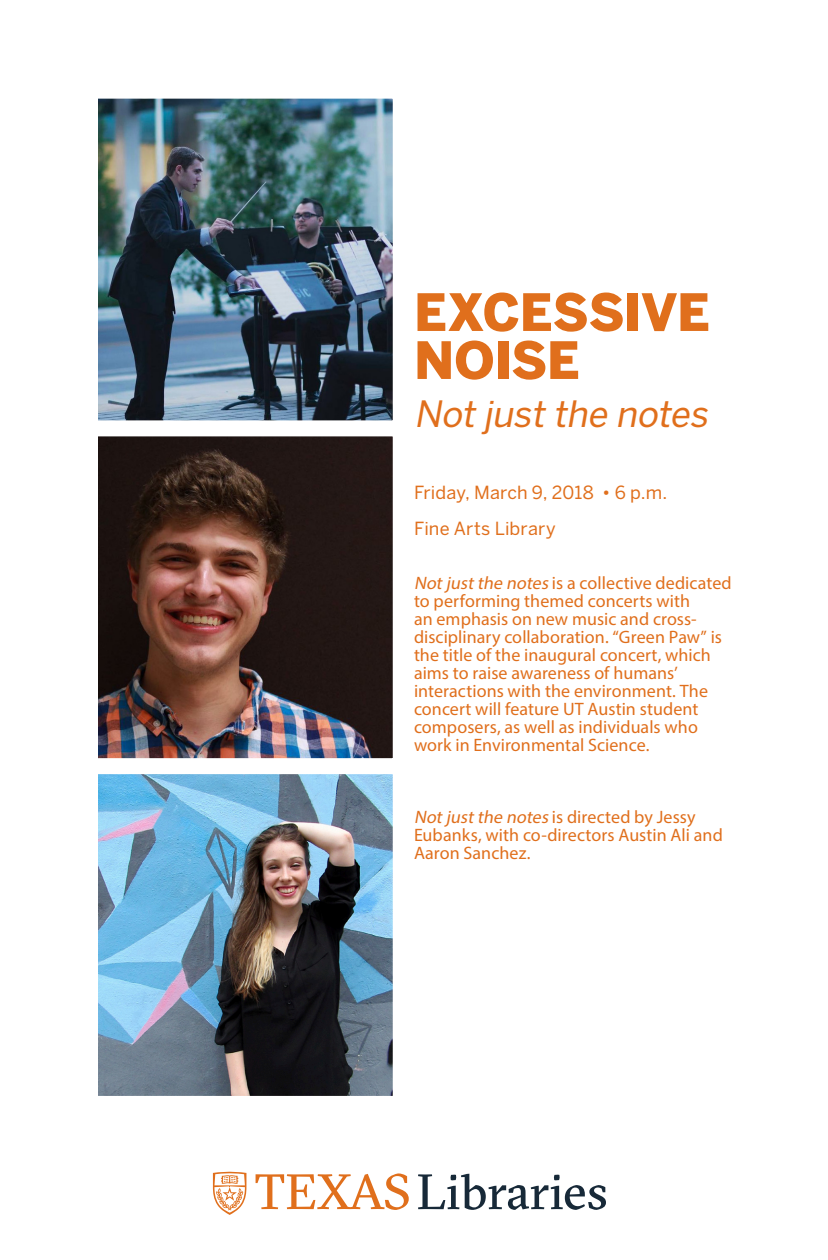
<style>
.page{position:relative;width:828px;height:1260px;background:#fff}
.page>*{position:absolute;margin:0;border:0;box-sizing:border-box;transform-origin:0 0}
.Cover_Title_2__Bento{font:900 51px/48px "Benton Sans";letter-spacing:-.01em;color:#e06f1c}
.Cover_Subtitle_1__Be{font:italic 36px "Benton Sans";color:#e06f1c}
.Cover_Description_1{font:18px/18px "Myriad Pro";color:#e06f1c}
.Cover_Subtitle_1__Be-2{font:18px "Benton Sans";letter-spacing:.005em;color:#e06f1c}
.s1{font-style:italic}
</style>
<div class="page">
<img style="left:99px;top:100px;width:293px;height:319px">
<div style="left:90px;top:91px;width:311px;height:337px;border:8px solid #fff"></div>
<svg style="left:213px;top:1172px;width:33px;height:43px"></svg>
<svg style="left:256px;top:1173px;width:153px;height:37px"></svg>
<svg style="left:418px;top:1174px;width:188px;height:36px"></svg>
<img style="left:99px;top:437px;width:293px;height:320px">
<div style="left:90px;top:428px;width:311px;height:338px;border:8px solid #fff"></div>
<img style="left:99px;top:775px;width:293px;height:320px">
<div style="left:90px;top:766px;width:311px;height:338px;border:8px solid #fff"></div>
<p class="Cover_Title_2__Bento" style="left:414px;top:288px;width:297px">EXCESSIVE<br>NOISE</p>
<p class="Cover_Subtitle_1__Be" style="left:414px;top:393px;width:303px">Notjustthe notes</p>
<p class="Cover_Subtitle_1__Be-2" style="left:414px;top:482px;width:255px">Friday, March 9, 2018 • 6 p.m.</p>
<p class="Cover_Subtitle_1__Be-2" style="left:414px;top:518px;width:143px">Fine Arts Library</p>
<p class="Cover_Description_1" style="left:414px;top:574px;width:319px"><span class="s1">Notjustthe notes</span> is a collective dedicated to performing themed concerts with<br>an emphasis on new music and cross&shy;disciplinary collaboration. “Green Paw” is the title of the inaugural concert, which aims to raise awareness of humans’ interactions with the environment. The concert will feature UT Austin student composers, as well as individuals who work in Environmental Science.</p>
<p class="Cover_Description_1" style="left:414px;top:808px;width:310px"><span class="s1">Notjustthe notes</span> is directed by Jessy<br>Eubanks, with co-directors Austin Ali and<br>Aaron Sanchez.</p>
</div>
